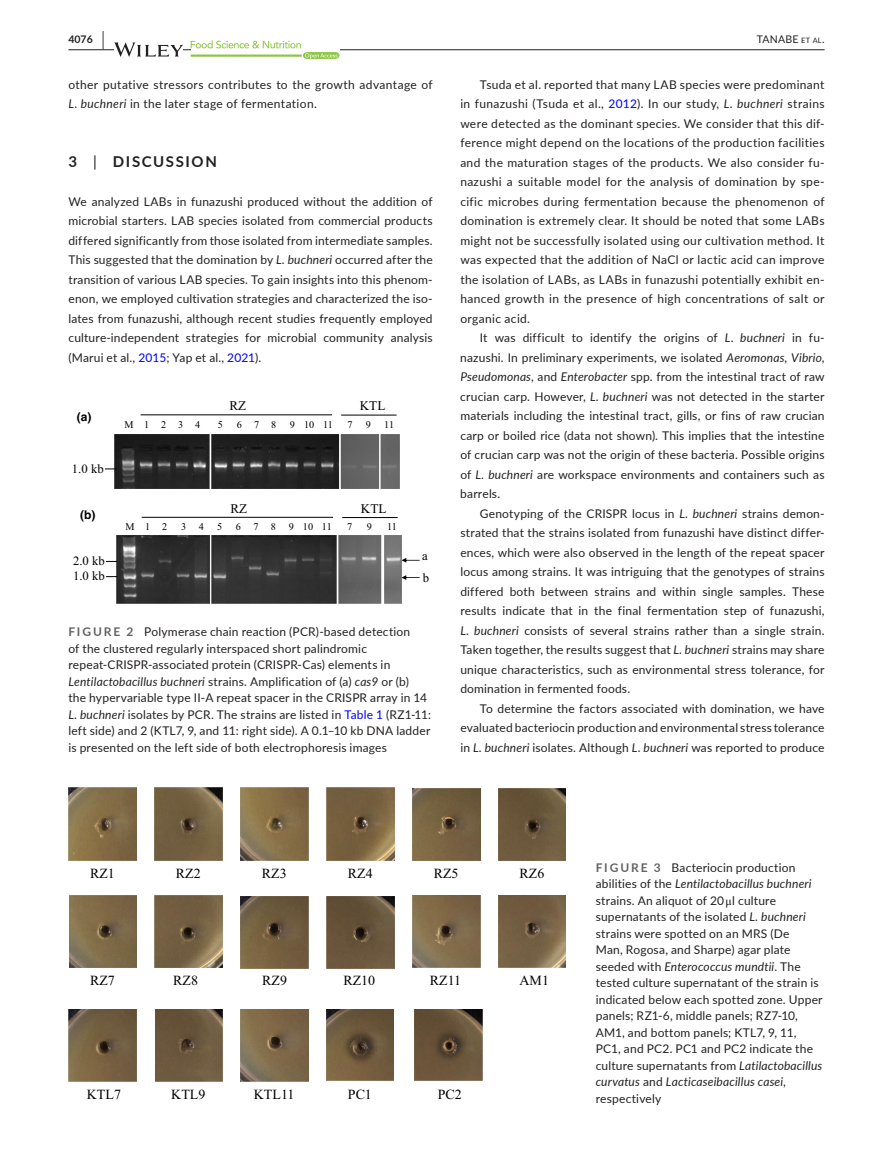
<style>
.page{position:relative;width:893px;height:1174px;background:#fff}
.page>*{position:absolute;margin:0;border:0;box-sizing:border-box;transform-origin:0 0}
.t1{font:700 15px "Lato";letter-spacing:.11em;color:#231f20}
.t2{font:13.95px "Times New Roman";color:#000}
.t3{font:13.2px "Times New Roman";color:#000}
.t4{font:12.75px "Times New Roman";color:#000}
.t5{font:12px/19.5px "Lato";letter-spacing:.015em;color:#231f20;text-align:justify}
.t6{font:700 12px "Helvetica";color:#000}
.t7{font:10.5px "Lato";letter-spacing:.025em;color:#231f20}
.t8{font:700 10.5px "Lato";color:#231f20}
.t9{font:10.2px "Times New Roman";letter-spacing:.97em;color:#000}
.s1{font-size:19.5px}
.s2{font-size:7.35px}
.s3{font-style:italic}
.s4{color:#00f}
.s5{font-weight:400}
.s6{font-weight:700;color:#636366}
.s7{font-family:"STIX"}
</style>
<div class="page">
<hr style="left:68px;top:49px;width:756px;height:1px;background:#231f20">
<svg style="left:114px;top:42px;width:69px;height:15px"></svg>
<svg style="left:191px;top:40px;width:148px;height:19px"></svg>
<hr style="left:141px;top:414px;width:191px;height:1px;background:#000">
<hr style="left:341px;top:415px;width:56px;height:1px;background:#000">
<img style="left:115px;top:434px;width:285px;height:54px">
<img style="left:117px;top:535px;width:285px;height:69px">
<hr style="left:142px;top:517px;width:191px;height:1px;background:#000">
<hr style="left:342px;top:517px;width:56px;height:1px;background:#000">
<svg style="left:402px;top:558px;width:18px;height:4px"></svg>
<svg style="left:402px;top:575px;width:18px;height:5px"></svg>
<img style="left:326px;top:1009px;width:68px;height:71px">
<img style="left:68px;top:787px;width:69px;height:73px">
<img style="left:413px;top:788px;width:67px;height:72px">
<img style="left:241px;top:896px;width:67px;height:72px">
<img style="left:68px;top:1009px;width:68px;height:72px">
<img style="left:155px;top:787px;width:68px;height:73px">
<img style="left:241px;top:787px;width:68px;height:73px">
<img style="left:327px;top:787px;width:68px;height:73px">
<img style="left:498px;top:788px;width:68px;height:72px">
<img style="left:69px;top:895px;width:68px;height:72px">
<img style="left:155px;top:895px;width:68px;height:72px">
<img style="left:326px;top:896px;width:68px;height:72px">
<img style="left:412px;top:895px;width:68px;height:72px">
<img style="left:498px;top:895px;width:68px;height:72px">
<img style="left:414px;top:1009px;width:68px;height:71px">
<img style="left:155px;top:1009px;width:68px;height:72px">
<img style="left:241px;top:1009px;width:67px;height:72px">
<p class="t8" style="left:68px;top:31px;width:37px">4076 <span class="s1">|</span></p>
<p class="t7" style="left:757px;top:31px;width:69px">TANABE <span class="s2">et al</span>.</p>
<p class="t5" style="left:68px;top:74px;width:366px">other putative stressors contributes to the growth advantage of<br><span class="s3">L. buchneri</span> in the later stage of fermentation.</p>
<p class="t5" style="left:460px;top:74px;width:366px;text-indent:20px">Tsuda et al. reported that many LAB species were predominant in funazushi (Tsuda et al., <span class="s4">2012</span>). In our study, <span class="s3">L. buchneri</span> strains were detected as the dominant species. We consider that this dif&shy;ference might depend on the locations of the production facilities and the maturation stages of the products. We also consider fu&shy;nazushi a suitable model for the analysis of domination by spe&shy;cific microbes during fermentation because the phenomenon of domination is extremely clear. It should be noted that some LABs might not be successfully isolated using our cultivation method. It was expected that the addition of NaCl or lactic acid can improve the isolation of LABs, as LABs in funazushi potentially exhibit en&shy;hanced growth in the presence of high concentrations of salt or organic acid.</p>
<p class="t5" style="left:460px;top:327px;width:366px;text-indent:20px">It was difficult to identify the origins of <span class="s3">L. buchneri</span> in fu&shy;nazushi. In preliminary experiments, we isolated <span class="s3">Aeromonas</span>, <span class="s3">Vibrio</span>, <span class="s3">Pseudomonas</span>, and <span class="s3">Enterobacter</span> spp. from the intestinal tract of raw crucian carp. However, <span class="s3">L. buchneri</span> was not detected in the starter materials including the intestinal tract, gills, or fins of raw crucian carp or boiled rice (data not shown). This implies that the intestine of crucian carp was not the origin of these bacteria. Possible origins of <span class="s3">L. buchneri</span> are workspace environments and containers such as barrels.</p>
<p class="t5" style="left:460px;top:503px;width:366px;text-indent:19px">Genotyping of the CRISPR locus in <span class="s3">L. buchneri</span> strains demon&shy;strated that the strains isolated from funazushi have distinct differ&shy;ences, which were also observed in the length of the repeat spacer locus among strains. It was intriguing that the genotypes of strains differed both between strains and within single samples. These results indicate that in the final fermentation step of funazushi, <span class="s3">L. buchneri</span> consists of several strains rather than a single strain.<br>Taken together, the results suggest that <span class="s3">L. buchneri</span> strains may share unique characteristics, such as environmental stress tolerance, for domination in fermented foods.</p>
<p class="t5" style="left:460px;top:698px;width:366px;text-indent:20px">To determine the factors associated with domination, we have evaluated bacteriocin production and environmental stress tolerance in <span class="s3">L. buchneri</span> isolates. Although <span class="s3">L. buchneri</span> was reported to produce</p>
<p class="t1" style="left:68px;top:150px;width:150px">3 <span class="s5">|</span> DISCUSSION</p>
<p class="t5" style="left:68px;top:191px;width:366px">We analyzed LABs in funazushi produced without the addition of microbial starters. LAB species isolated from commercial products differed significantly from those isolated from intermediate samples.<br>This suggested that the domination by <span class="s3">L. buchneri</span> occurred after the transition of various LAB species. To gain insights into this phenom&shy;enon, we employed cultivation strategies and characterized the iso&shy;lates from funazushi, although recent studies frequently employed culture-independent strategies for microbial community analysis (Marui et al., <span class="s4">2015</span>; Yap et al., <span class="s4">2021</span>).</p>
<p class="t3" style="left:229px;top:398px;width:18px">RZ</p>
<p class="t3" style="left:360px;top:398px;width:27px">KTL</p>
<p class="t6" style="left:77px;top:409px;width:16px">(a)</p>
<p class="t9" style="left:124px;top:418px;width:77px">M1234</p>
<p class="t9" style="left:218px;top:418px;width:7px">5</p>
<p class="t9" style="left:237px;top:418px;width:41px">678</p>
<p class="t9" style="left:290px;top:418px;width:45px">9 10 11</p>
<p class="t9" style="left:347px;top:418px;width:7px">7</p>
<p class="t9" style="left:366px;top:418px;width:7px">9</p>
<p class="t9" style="left:384px;top:418px;width:11px">11</p>
<p class="t4" style="left:72px;top:461px;width:33px">1.0 kb</p>
<p class="t3" style="left:230px;top:500px;width:18px">RZ</p>
<p class="t3" style="left:361px;top:500px;width:27px">KTL</p>
<p class="t6" style="left:80px;top:507px;width:17px">(b)</p>
<p class="t9" style="left:125px;top:520px;width:43px">M12</p>
<p class="t9" style="left:181px;top:520px;width:24px">3 4</p>
<p class="t9" style="left:217px;top:520px;width:7px">5</p>
<p class="t9" style="left:236px;top:520px;width:97px">6 7 8 91011</p>
<p class="t9" style="left:347px;top:520px;width:7px">7</p>
<p class="t9" style="left:367px;top:520px;width:7px">9</p>
<p class="t9" style="left:387px;top:520px;width:11px">11</p>
<p class="t4" style="left:422px;top:548px;width:7px">a</p>
<p class="t4" style="left:73px;top:553px;width:33px">2.0 kb</p>
<p class="t4" style="left:73px;top:568px;width:33px">1.0 kb</p>
<p class="t4" style="left:423px;top:570px;width:8px">b</p>
<p class="t5" style="left:68px;top:623px;width:364px;line-height:16.5px;text-align:left"><span class="s6">FIGURE 2</span> Polymerase chain reaction (PCR)-based detection<br>of the clustered regularly interspaced short palindromic repeat-CRISPR-associated protein (CRISPR-Cas) elements in <span class="s3">Lentilactobacillus buchneri</span> strains. Amplification of (a) <span class="s3">cas9</span> or (b)<br>the hypervariable type II-A repeat spacer in the CRISPR array in 14<br><span class="s3">L. buchneri</span> isolates by PCR. The strains are listed in <span class="s4">Table 1</span> (RZ1-11: left side) and 2 (KTL7, 9, and 11: right side). A 0.1–10 kb DNA ladder is presented on the left side of both electrophoresis images</p>
<p class="t2" style="left:90px;top:864px;width:26px">RZ1</p>
<p class="t2" style="left:176px;top:864px;width:26px">RZ2</p>
<p class="t2" style="left:262px;top:864px;width:26px">RZ3</p>
<p class="t2" style="left:348px;top:864px;width:26px">RZ4</p>
<p class="t2" style="left:434px;top:864px;width:26px">RZ5</p>
<p class="t2" style="left:520px;top:864px;width:26px">RZ6</p>
<p class="t2" style="left:90px;top:972px;width:26px">RZ7</p>
<p class="t2" style="left:173px;top:972px;width:26px">RZ8</p>
<p class="t2" style="left:262px;top:972px;width:26px">RZ9</p>
<p class="t2" style="left:343px;top:972px;width:33px">RZ10</p>
<p class="t2" style="left:430px;top:972px;width:33px">RZ11</p>
<p class="t2" style="left:519px;top:972px;width:31px">AM1</p>
<p class="t2" style="left:87px;top:1085px;width:36px">KTL7</p>
<p class="t2" style="left:171px;top:1085px;width:36px">KTL9</p>
<p class="t2" style="left:254px;top:1085px;width:42px">KTL11</p>
<p class="t2" style="left:348px;top:1085px;width:26px">PC1</p>
<p class="t2" style="left:438px;top:1085px;width:26px">PC2</p>
<p class="t5" style="left:596px;top:858px;width:228px;line-height:16.5px;text-align:left"><span class="s6">FIGURE 3</span> Bacteriocin production abilities of the <span class="s3">Lentilactobacillus buchneri </span>strains. An aliquot of 20 <span class="s7">μ</span>l culture supernatants of the isolated <span class="s3">L. buchneri </span>strains were spotted on an MRS (De<br>Man, Rogosa, and Sharpe) agar plate seeded with <span class="s3">Enterococcus mundtii</span>. The tested culture supernatant of the strain is indicated below each spotted zone. Upper panels; RZ1-6, middle panels; RZ7-10, AM1, and bottom panels; KTL7, 9, 11, PC1, and PC2. PC1 and PC2 indicate the culture supernatants from <span class="s3">Latilactobacillus curvatus</span> and <span class="s3">Lacticaseibacillus casei</span>,</p>
<p class="t5" style="left:596px;top:1088px;width:67px">respectively</p>
</div>
